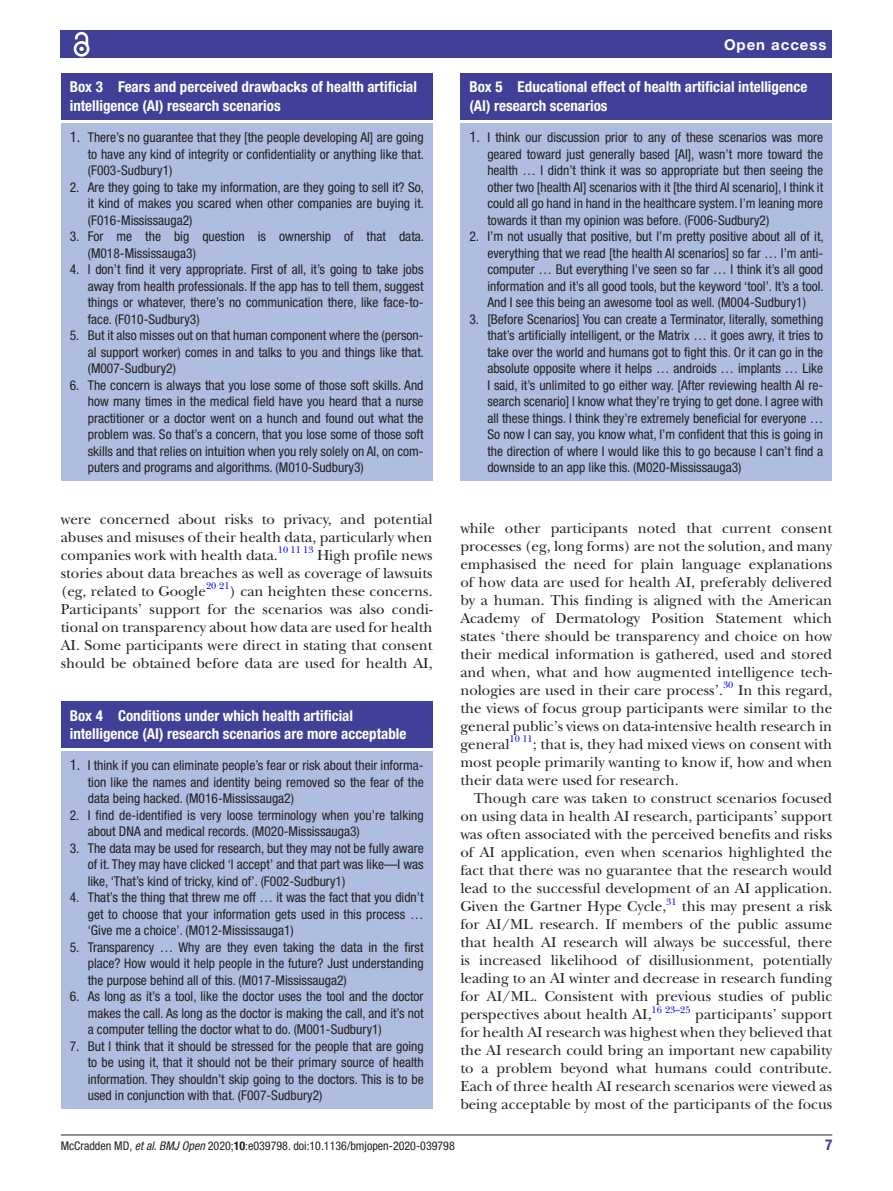
<style>
.page{position:relative;width:893px;height:1191px;background:#fff}
.page>*{position:absolute;margin:0;border:0;box-sizing:border-box;transform-origin:0 0}
.t1{font:15px/18px "New Baskerville";color:#231f20;text-align:justify}
.t2{font:700 condensed 15px/18px "Helvetica Neue LT Std";color:#fff}
.t3{font:700 15px "Helvetica Neue LT Std";letter-spacing:.065em;color:#fff}
.t4{font:700 condensed 15px "Helvetica Neue LT Std";color:#414099}
.t5{font:condensed 13.5px/16.5px "Helvetica Neue LT Std";color:#231f20;text-align:justify}
.t6{font:condensed 12px "Helvetica Neue LT Std";color:#231f20}
.t7{font:9.9px "New Baskerville";color:#00f}
.s1{font-size:15px}
.s2{font-style:italic}
.s3{font-weight:700}
</style>
<div class="page">
<hr style="left:61px;top:1134px;width:771px;height:1px;background:#231f20">
<div style="left:61px;top:31px;width:771px;height:27px;background:#414099"></div>
<svg style="left:73px;top:31px;width:17px;height:26px"></svg>
<div style="left:61px;top:73px;width:372px;height:46px;background:#414099"></div>
<div style="left:61px;top:124px;width:372px;height:357px;background:#afbde1"></div>
<div style="left:61px;top:701px;width:372px;height:46px;background:#414099"></div>
<div style="left:61px;top:751px;width:372px;height:358px;background:#afbde1"></div>
<div style="left:460px;top:73px;width:372px;height:46px;background:#414099"></div>
<div style="left:460px;top:124px;width:372px;height:357px;background:#afbde1"></div>
<p class="t2" style="left:70px;top:78px;width:349px">Box 3 Fears and perceived drawbacks of health artificial intelligence (AI) research scenarios</p>
<p class="t5" style="left:88px;top:129px;width:338px;text-indent:-18px"><span class="s1">1.</span> There’s no guarantee that they [the people developing AI] are going to have any kind of integrity or confidentiality or anything like that. (F003-Sudbury1)</p>
<p class="t5" style="left:88px;top:179px;width:338px;text-indent:-18px">2. Are they going to take my information, are they going to sell it? So, it kind of makes you scared when other companies are buying it. (F016-Mississauga2)</p>
<p class="t5" style="left:88px;top:228px;width:338px;text-indent:-18px">3. For me the big question is ownership of that data. (M018-Mississauga3)</p>
<p class="t5" style="left:88px;top:261px;width:337px;text-indent:-18px">4. I don’t find it very appropriate. First of all, it’s going to take jobs away from health professionals. If the app has to tell them, suggest things or whatever, there’s no communication there, like face-to&shy;face. (F010-Sudbury3)</p>
<p class="t5" style="left:88px;top:327px;width:338px;text-indent:-18px">5. But it also misses out on that human component where the (person&shy;al support worker) comes in and talks to you and things like that. (M007-Sudbury2)</p>
<p class="t5" style="left:88px;top:377px;width:337px;text-indent:-18px">6. The concern is always that you lose some of those soft skills. And how many times in the medical field have you heard that a nurse practitioner or a doctor went on a hunch and found out what the problem was. So that’s a concern, that you lose some of those soft skills and that relies on intuition when you rely solely on AI, on com&shy;puters and programs and algorithms. (M010-Sudbury3)</p>
<p class="t1" style="left:61px;top:510px;width:373px">were concerned about risks to privacy, and potential abuses and misuses of their health data, particularly when companies work with health data.</p>
<p class="t7" style="left:278px;top:544px;width:37px">10 11 13</p>
<p class="t1" style="left:61px;top:546px;width:373px;text-indent:256px">High profile news stories about data breaches as well as coverage of lawsuits (eg, related to Google</p>
<p class="t7" style="left:206px;top:580px;width:25px">20 21</p>
<p class="t1" style="left:61px;top:582px;width:373px;text-indent:169px">) can heighten these concerns.<br>Participants’ support for the scenarios was also condi&shy;tional on transparency about how data are used for health AI. Some participants were direct in stating that consent should be obtained before data are used for health AI,</p>
<p class="t2" style="left:70px;top:706px;width:338px">Box 4 Conditions under which health artificial intelligence (AI) research scenarios are more acceptable</p>
<p class="t5" style="left:88px;top:757px;width:337px;text-indent:-18px"><span class="s1">1.</span> I think if you can eliminate people’s fear or risk about their informa&shy;tion like the names and identity being removed so the fear of the data being hacked. (M016-Mississauga2)</p>
<p class="t5" style="left:88px;top:806px;width:337px;text-indent:-18px">2. I find de-identified is very loose terminology when you’re talking about DNA and medical records. (M020-Mississauga3)</p>
<p class="t5" style="left:88px;top:839px;width:337px;text-indent:-18px">3. The data may be used for research, but they may not be fully aware of it. They may have clicked ‘I accept’ and that part was like—I was like, ‘That’s kind of tricky, kind of’. (F002-Sudbury1)</p>
<p class="t5" style="left:88px;top:889px;width:337px;text-indent:-18px">4. That’s the thing that threw me off … it was the fact that you didn’t get to choose that your information gets used in this process … ‘Give me a choice’. (M012-Mississauga1)</p>
<p class="t5" style="left:88px;top:938px;width:337px;text-indent:-18px">5. Transparency … Why are they even taking the data in the first place? How would it help people in the future? Just understanding the purpose behind all of this. (M017-Mississauga2)</p>
<p class="t5" style="left:88px;top:988px;width:337px;text-indent:-18px">6. As long as it’s a tool, like the doctor uses the tool and the doctor makes the call. As long as the doctor is making the call, and it’s not a computer telling the doctor what to do. (M001-Sudbury1)</p>
<p class="t5" style="left:88px;top:1037px;width:337px;text-indent:-18px">7. But I think that it should be stressed for the people that are going to be using it, that it should not be their primary source of health information. They shouldn’t skip going to the doctors. This is to be used in conjunction with that. (F007-Sudbury2)</p>
<p class="t3" style="left:724px;top:35px;width:104px">Open access</p>
<p class="t2" style="left:469px;top:78px;width:339px">Box 5 Educational effect of health artificial intelligence (AI) research scenarios</p>
<p class="t5" style="left:487px;top:129px;width:337px;text-indent:-18px"><span class="s1">1.</span> I think our discussion prior to any of these scenarios was more geared toward just generally based [AI], wasn’t more toward the health … I didn’t think it was so appropriate but then seeing the other two [health AI] scenarios with it [the third AI scenario], I think it could all go hand in hand in the healthcare system. I’m leaning more towards it than my opinion was before. (F006-Sudbury2)</p>
<p class="t5" style="left:487px;top:228px;width:338px;text-indent:-18px">2. I’m not usually that positive, but I’m pretty positive about all of it, everything that we read [the health AI scenarios] so far … I’m anti&shy;computer … But everything I’ve seen so far … I think it’s all good information and it’s all good tools, but the keyword ‘tool’. It’s a tool.<br>And I see this being an awesome tool as well. (M004-Sudbury1)</p>
<p class="t5" style="left:487px;top:311px;width:337px;text-indent:-18px">3. [Before Scenarios] You can create a Terminator, literally, something that’s artificially intelligent, or the Matrix … it goes awry, it tries to take over the world and humans got to fight this. Or it can go in the absolute opposite where it helps … androids … implants … Like I said, it’s unlimited to go either way. [After reviewing health AI re&shy;search scenario] I know what they’re trying to get done. I agree with all these things. I think they’re extremely beneficial for everyone … So now I can say, you know what, I’m confident that this is going in the direction of where I would like this to go because I can’t find a downside to an app like this. (M020-Mississauga3)</p>
<p class="t1" style="left:460px;top:519px;width:373px">while other participants noted that current consent processes (eg, long forms) are not the solution, and many emphasised the need for plain language explanations of how data are used for health AI, preferably delivered by a human. This finding is aligned with the American Academy of Dermatology Position Statement which states ‘there should be transparency and choice on how their medical information is gathered, used and stored and when, what and how augmented intelligence tech&shy;nologies are used in their care process’.</p>
<p class="t7" style="left:723px;top:679px;width:12px">30</p>
<p class="t1" style="left:460px;top:681px;width:373px;text-indent:278px">In this regard, the views of focus group participants were similar to the general public’s views on data-intensive health research in general</p>
<p class="t7" style="left:510px;top:733px;width:25px">10 11</p>
<p class="t1" style="left:460px;top:735px;width:373px;text-indent:72px">; that is, they had mixed views on consent with most people primarily wanting to know if, how and when their data were used for research.</p>
<p class="t1" style="left:460px;top:789px;width:373px;text-indent:14px">Though care was taken to construct scenarios focused on using data in health AI research, participants’ support was often associated with the perceived benefits and risks of AI application, even when scenarios highlighted the fact that there was no guarantee that the research would lead to the successful development of an AI application.<br>Given the Gartner Hype Cycle,<sup>31</sup> this may present a risk for AI/ML research. If members of the public assume that health AI research will always be successful, there is increased likelihood of disillusionment, potentially leading to an AI winter and decrease in research funding for AI/ML. Consistent with previous studies of public perspectives about health AI,</p>
<p class="t7" style="left:652px;top:1003px;width:41px">16 23–25</p>
<p class="t1" style="left:460px;top:1005px;width:373px;text-indent:235px">participants’ support for health AI research was highest when they believed that the AI research could bring an important new capability to a problem beyond what humans could contribute.<br>Each of three health AI research scenarios were viewed as being acceptable by most of the participants of the focus</p>
<p class="t6" style="left:61px;top:1138px;width:396px">McCradden MD, <span class="s2">et al</span>. <span class="s2">BMJ Open</span> 2020;<span class="s3">10</span>:e039798. doi:10.1136/bmjopen-2020-039798</p>
<p class="t4" style="left:825px;top:1135px;width:9px">7</p>
</div>
